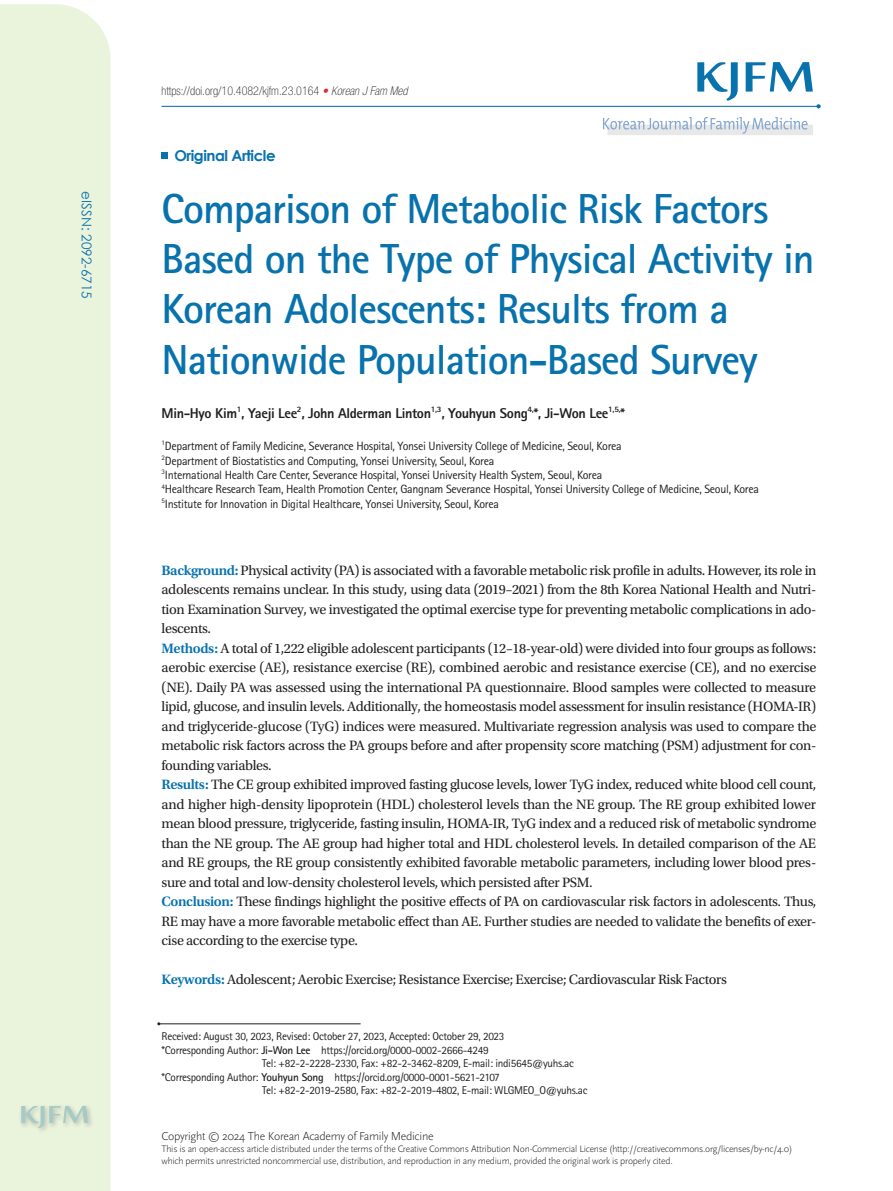
<style>
.page{position:relative;width:893px;height:1191px;background:#fff}
.page>*{position:absolute;margin:0;border:0;box-sizing:border-box;transform-origin:0 0}
.t1{font:700 42px/50.4px "Rotis Sans Serif Std";letter-spacing:-.025em;color:#0872ad}
.t2{font:700 15px "Century Gothic";letter-spacing:-.03em;color:#0872ad}
.t3{font:14.25px/19.5px "Utopia Std";letter-spacing:-.025em;color:#231f20}
.t4{font:800 14.25px "Rotis Sans Serif Std";letter-spacing:-.025em;color:#231f20}
.t5{font:13.5px "Century Gothic";color:#0872ad}
.t6{font:12px/14.4px "Rotis Sans Serif Std";letter-spacing:-.025em;color:#231f20}
.t7{font:100 condensed 12px "Helvetica Neue LT Std";color:#231f20}
.t8{font:300 12px "Scala Sans";letter-spacing:-.025em;color:#231f20}
.t9{font:11.25px "Rotis Sans Serif Std";letter-spacing:-.025em;color:#231f20}
.t10{font:300 9.75px/11.7px "Scala Sans";letter-spacing:-.025em;color:#231f20}
.s1{font-style:italic;color:#e02a30}
.s2{font-style:italic}
.s3{font-weight:600;color:#0872ad}
.s4{font-weight:700}
</style>
<div class="page">
<div style="left:0;top:4px;width:111px;height:1187px;background:#eaf3dc"></div>
<hr style="left:162px;top:106px;width:657px;height:1px;background:#0872ad">
<svg style="left:697px;top:62px;width:124px;height:46px"></svg>
<div style="left:607px;top:125px;width:206px;height:10px;background:#e8e8e9"></div>
<svg style="left:603px;top:117px;width:204px;height:17px"></svg>
<div style="left:19px;top:1103px;width:75px;height:31px;background:#231f20;opacity:.75"></div>
<svg style="left:21px;top:1106px;width:67px;height:22px"></svg>
<hr style="left:159px;top:1023px;width:202px;height:1px;background:#231f20">
<div style="left:162px;top:152px;width:6px;height:7px;background:#0872ad"></div>
<p class="t5" style="left:96px;top:191px;width:109px;rotate:90deg">eISSN: 2092-6715</p>
<p class="t7" style="left:162px;top:84px;width:247px">https://doi.org/10.4082/kjfm.23.0164 <span class="s1">•</span> <span class="s2">Korean J Fam Med</span></p>
<p class="t2" style="left:174px;top:144px;width:103px">Original Article</p>
<h1 class="t1" style="left:162px;top:182px;width:655px">Comparison of Metabolic Risk Factors Based on the Type of Physical Activity in Korean Adolescents: Results from a Nationwide Population-Based Survey</h1>
<p class="t4" style="left:162px;top:404px;width:465px">Min-Hyo Kim<sup>1</sup>, Yaeji Lee<sup>2</sup>, John Alderman Linton<sup>1,3</sup>, Youhyun Song<sup>4,</sup>*, Ji-Won Lee<sup>1,5,</sup>*</p>
<p class="t6" style="left:162px;top:439px;width:599px"><sup>1</sup>Department of Family Medicine, Severance Hospital, Yonsei University College of Medicine, Seoul, Korea<br><sup>2</sup>Department of Biostatistics and Computing, Yonsei University, Seoul, Korea<br><sup>3</sup>International Health Care Center, Severance Hospital, Yonsei University Health System, Seoul, Korea<br><sup>4</sup>Healthcare Research Team, Health Promotion Center, Gangnam Severance Hospital, Yonsei University College of Medicine, Seoul, Korea <sup>5</sup>Institute for Innovation in Digital Healthcare, Yonsei University, Seoul, Korea</p>
<p class="t3" style="left:162px;top:561px;width:656px"><span class="s3">Background:</span> Physical activity (PA) is associated with a favorable metabolic risk profile in adults. However, its role in adolescents remains unclear. In this study, using data (2019–2021) from the 8th Korea National Health and Nutri&shy;tion Examination Survey, we investigated the optimal exercise type for preventing metabolic complications in ado&shy;lescents.<br><span class="s3">Methods:</span> A total of 1,222 eligible adolescent participants (12–18-year-old) were divided into four groups as follows: aerobic exercise (AE), resistance exercise (RE), combined aerobic and resistance exercise (CE), and no exercise (NE). Daily PA was assessed using the international PA questionnaire. Blood samples were collected to measure lipid, glucose, and insulin levels. Additionally, the homeostasis model assessment for insulin resistance (HOMA-IR) and triglyceride-glucose (TyG) indices were measured. Multivariate regression analysis was used to compare the metabolic risk factors across the PA groups before and after propensity score matching (PSM) adjustment for con&shy;founding variables.<br><span class="s3">Results:</span> The CE group exhibited improved fasting glucose levels, lower TyG index, reduced white blood cell count, and higher high-density lipoprotein (HDL) cholesterol levels than the NE group. The RE group exhibited lower mean blood pressure, triglyceride, fasting insulin, HOMA-IR, TyG index and a reduced risk of metabolic syndrome than the NE group. The AE group had higher total and HDL cholesterol levels. In detailed comparison of the AE and RE groups, the RE group consistently exhibited favorable metabolic parameters, including lower blood pres&shy;sure and total and low-density cholesterol levels, which persisted after PSM.<br><span class="s3">Conclusion:</span> These findings highlight the positive effects of PA on cardiovascular risk factors in adolescents. Thus, RE may have a more favorable metabolic effect than AE. Further studies are needed to validate the benefits of exer&shy;cise according to the exercise type.</p>
<p class="t3" style="left:162px;top:970px;width:567px"><span class="s3">Keywords:</span> Adolescent; Aerobic Exercise; Resistance Exercise; Exercise; Cardiovascular Risk Factors</p>
<p class="t9" style="left:162px;top:1030px;width:344px">Received: August 30, 2023, Revised: October 27, 2023, Accepted: October 29, 2023</p>
<p class="t9" style="left:162px;top:1043px;width:329px">*Corresponding Author: <span class="s4">Ji-Won Lee</span> https://orcid.org/0000-0002-2666-4249</p>
<p class="t9" style="left:262px;top:1057px;width:313px">Tel: +82-2-2228-2330, Fax: +82-2-3462-8209, E-mail: indi5645@yuhs.ac</p>
<p class="t9" style="left:162px;top:1070px;width:340px">*Corresponding Author: <span class="s4">Youhyun Song</span> https://orcid.org/0000-0001-5621-2107</p>
<p class="t9" style="left:262px;top:1084px;width:327px">Tel: +82-2-2019-2580, Fax: +82-2-2019-4802, E-mail: WLGMEO_O@yuhs.ac</p>
<p class="t8" style="left:162px;top:1129px;width:273px">Copyright © 2024 The Korean Academy of Family Medicine</p>
<p class="t10" style="left:162px;top:1143px;width:632px">This is an open-access article distributed under the terms of the Creative Commons Attribution Non-Commercial License (http://creativecommons.org/licenses/by-nc/4.0) which permits unrestricted noncommercial use, distribution, and reproduction in any medium, provided the original work is properly cited.</p>
</div>
